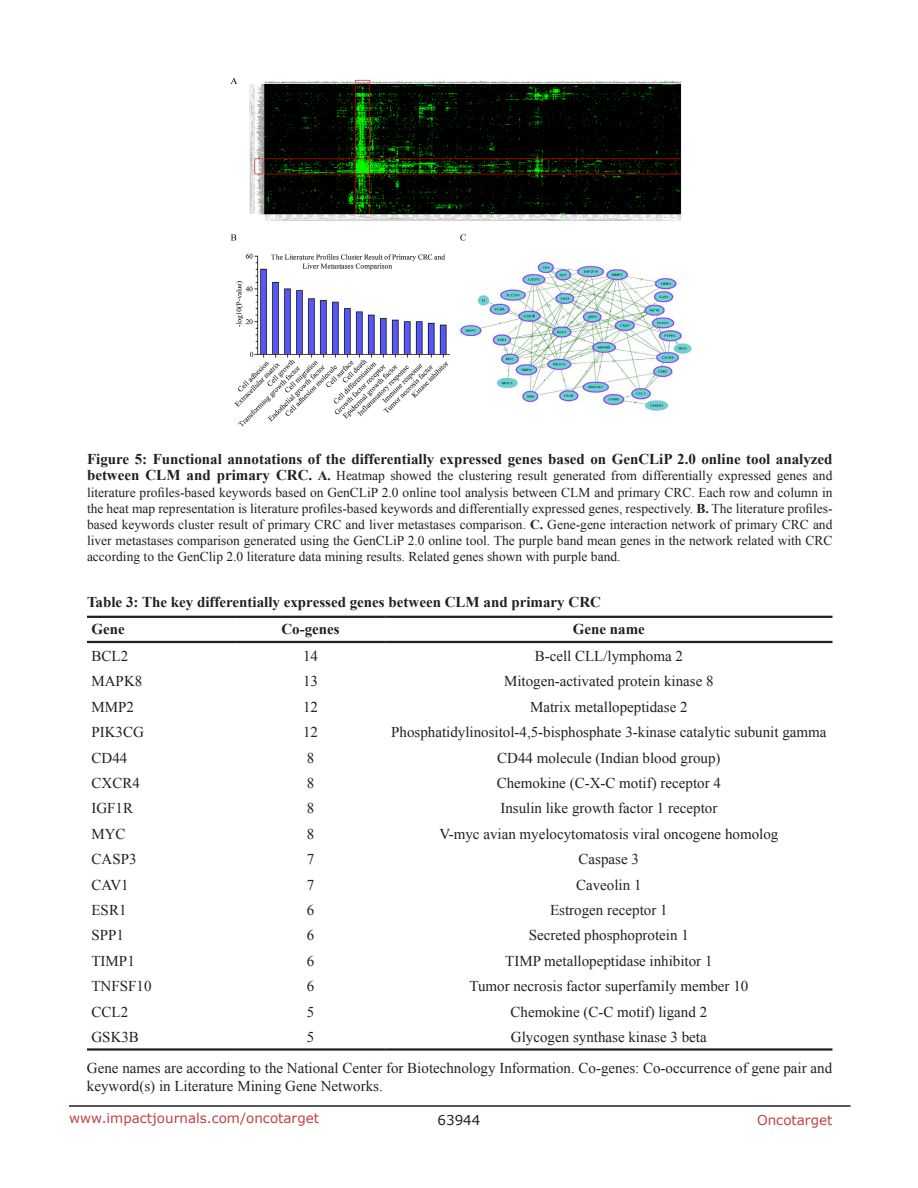
<style>
.page{position:relative;width:918px;height:1188px;background:#fff}
.page>*{position:absolute;margin:0;border:0;box-sizing:border-box;transform-origin:0 0}
.t1{font:15px/31.2px "Times New Roman";color:#231f20}
.t2{font:700 15px/27.8px "Times New Roman";color:#231f20}
.t3{font:13.5px/16.2px "Times New Roman";color:#231f20;text-align:justify}
.t4{font:13.5px "Verdana";color:#c24141}
.t5{font:13.5px "Verdana";color:#231f20}
.s1{font-weight:700;font-size:15px}
.s2{font-weight:700}
</style>
<div class="page">
<hr style="left:69px;top:1105px;width:781px;height:2px;background:#231f20">
<img style="left:230px;top:77px;width:462px;height:350px">
<svg style="left:87px;top:640px;width:745px;height:1px"></svg>
<hr style="left:87px;top:616px;width:149px;height:2px;background:#231f20">
<hr style="left:236px;top:616px;width:149px;height:2px;background:#231f20">
<hr style="left:385px;top:616px;width:447px;height:2px;background:#231f20">
<hr style="left:87px;top:641px;width:149px;height:2px;background:#231f20">
<hr style="left:236px;top:641px;width:149px;height:2px;background:#231f20">
<hr style="left:385px;top:641px;width:447px;height:2px;background:#231f20">
<hr style="left:87px;top:1048px;width:149px;height:3px;background:#231f20">
<hr style="left:236px;top:1048px;width:149px;height:3px;background:#231f20">
<hr style="left:385px;top:1048px;width:447px;height:3px;background:#231f20">
<p class="t2" style="left:87px;top:445px;width:747px">Figure 5: Functional annotations of the differentially expressed genes based on GenCLiP 2.0 online tool analyzed</p>
<p class="t3" style="left:87px;top:468px;width:747px"><span class="s1">between CLM and primary CRC.</span> <span class="s2">A.</span> Heatmap showed the clustering result generated from differentially expressed genes and literature profiles-based keywords based on GenCLiP 2.0 online tool analysis between CLM and primary CRC. Each row and column in the heat map representation is literature profiles-based keywords and differentially expressed genes, respectively. <span class="s2">B.</span> The literature profiles&shy;based keywords cluster result of primary CRC and liver metastases comparison. <span class="s2">C.</span> Gene-gene interaction network of primary CRC and liver metastases comparison generated using the GenCLiP 2.0 online tool. The purple band mean genes in the network related with CRC according to the GenClip 2.0 literature data mining results. Related genes shown with purple band.</p>
<p class="t2" style="left:92px;top:587px;width:511px;text-indent:-4px">Table 3: The key differentially expressed genes between CLM and primary CRC<br>Gene</p>
<p class="t2" style="left:281px;top:615px;width:60px">Co-genes</p>
<p class="t2" style="left:573px;top:615px;width:74px">Gene name</p>
<p class="t1" style="left:92px;top:640px;width:38px">BCL2</p>
<p class="t1" style="left:303px;top:640px;width:16px">14</p>
<p class="t1" style="left:535px;top:640px;width:150px">B-cell CLL/lymphoma 2</p>
<p class="t1" style="left:92px;top:666px;width:52px">MAPK8</p>
<p class="t1" style="left:303px;top:666px;width:16px">13</p>
<p class="t1" style="left:504px;top:666px;width:211px">Mitogen-activated protein kinase 8</p>
<p class="t1" style="left:92px;top:691px;width:44px">MMP2</p>
<p class="t1" style="left:303px;top:691px;width:16px">12</p>
<p class="t1" style="left:530px;top:691px;width:159px">Matrix metallopeptidase 2</p>
<p class="t1" style="left:92px;top:716px;width:54px">PIK3CG</p>
<p class="t1" style="left:303px;top:716px;width:16px">12</p>
<p class="t1" style="left:391px;top:716px;width:437px">Phosphatidylinositol-4,5-bisphosphate 3-kinase catalytic subunit gamma</p>
<p class="t1" style="left:92px;top:742px;width:37px">CD44</p>
<p class="t1" style="left:307px;top:742px;width:9px">8</p>
<p class="t1" style="left:497px;top:742px;width:225px">CD44 molecule (Indian blood group)</p>
<p class="t1" style="left:92px;top:767px;width:50px">CXCR4</p>
<p class="t1" style="left:307px;top:767px;width:9px">8</p>
<p class="t1" style="left:497px;top:767px;width:226px">Chemokine (C-X-C motif) receptor 4</p>
<p class="t1" style="left:92px;top:793px;width:43px">IGF1R</p>
<p class="t1" style="left:307px;top:793px;width:9px">8</p>
<p class="t1" style="left:500px;top:793px;width:219px">Insulin like growth factor 1 receptor</p>
<p class="t1" style="left:92px;top:818px;width:36px">MYC</p>
<p class="t1" style="left:307px;top:818px;width:9px">8</p>
<p class="t1" style="left:439px;top:818px;width:341px">V-myc avian myelocytomatosis viral oncogene homolog</p>
<p class="t1" style="left:92px;top:843px;width:47px">CASP3</p>
<p class="t1" style="left:307px;top:843px;width:9px">7</p>
<p class="t1" style="left:579px;top:843px;width:62px">Caspase 3</p>
<p class="t1" style="left:92px;top:869px;width:39px">CAV1</p>
<p class="t1" style="left:307px;top:869px;width:9px">7</p>
<p class="t1" style="left:576px;top:869px;width:67px">Caveolin 1</p>
<p class="t1" style="left:92px;top:894px;width:37px">ESR1</p>
<p class="t1" style="left:307px;top:894px;width:9px">6</p>
<p class="t1" style="left:550px;top:894px;width:119px">Estrogen receptor 1</p>
<p class="t1" style="left:92px;top:919px;width:34px">SPP1</p>
<p class="t1" style="left:307px;top:919px;width:9px">6</p>
<p class="t1" style="left:529px;top:919px;width:161px">Secreted phosphoprotein 1</p>
<p class="t1" style="left:92px;top:945px;width:45px">TIMP1</p>
<p class="t1" style="left:307px;top:945px;width:9px">6</p>
<p class="t1" style="left:505px;top:945px;width:209px">TIMP metallopeptidase inhibitor 1</p>
<p class="t1" style="left:91px;top:970px;width:62px">TNFSF10</p>
<p class="t1" style="left:307px;top:970px;width:9px">6</p>
<p class="t1" style="left:469px;top:970px;width:281px">Tumor necrosis factor superfamily member 10</p>
<p class="t1" style="left:91px;top:996px;width:38px">CCL2</p>
<p class="t1" style="left:307px;top:996px;width:9px">5</p>
<p class="t1" style="left:511px;top:996px;width:198px">Chemokine (C-C motif) ligand 2</p>
<p class="t1" style="left:91px;top:1021px;width:49px">GSK3B</p>
<p class="t1" style="left:307px;top:1021px;width:9px">5</p>
<p class="t1" style="left:87px;top:1021px;width:747px;text-indent:424px">Glycogen synthase kinase 3 beta<br>Gene names are according to the National Center for Biotechnology Information. Co-genes: Co-occurrence of gene pair and</p>
<p class="t1" style="left:87px;top:1070px;width:297px">keyword(s) in Literature Mining Gene Networks.</p>
<p class="t4" style="left:69px;top:1109px;width:252px">www.impactjournals.com/oncotarget</p>
<p class="t5" style="left:438px;top:1111px;width:44px">63944</p>
<p class="t4" style="left:757px;top:1111px;width:77px">Oncotarget</p>
</div>
